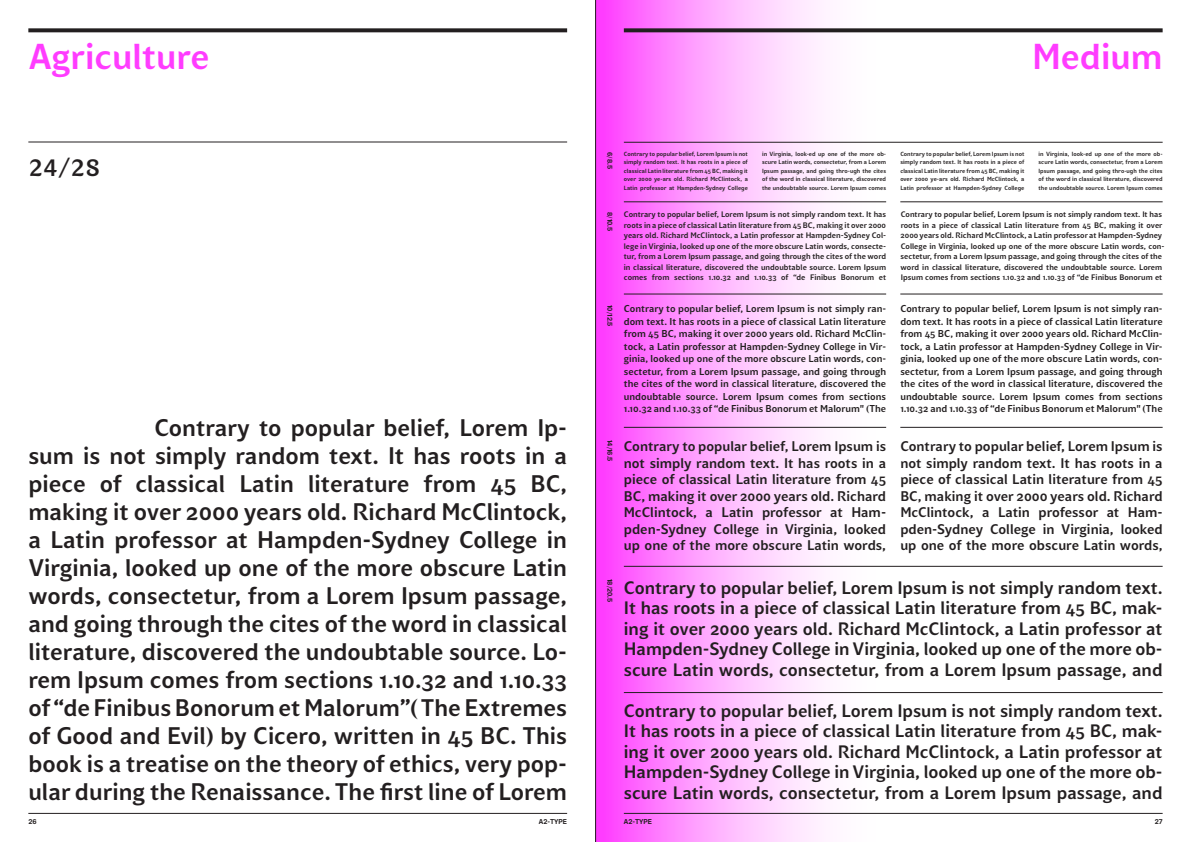
<style>
.page{position:relative;width:1191px;height:842px;background:#fff}
.page>*{position:absolute;margin:0;border:0;box-sizing:border-box;transform-origin:0 0}
.t1{font:500 36px "Agriculture";color:#ff3cff}
.t2{font:500 24px/28px "Agriculture";color:#231f20;text-align:justify}
.t3{font:500 18px/20.5px "Agriculture";color:#231f20;text-align:justify}
.t4{font:500 14px/16.5px "Agriculture";color:#231f20;text-align:justify}
.t5{font:500 10px/12.5px "Agriculture";color:#231f20;text-align:justify}
.t6{font:500 8px/10.5px "Agriculture";color:#231f20}
.t7{font:700 7px "New Rail Alphabet";color:#231f20}
.t8{font:500 6px/8.5px "Agriculture";color:#231f20;text-align:justify}
</style>
<div class="page">
<svg style="left:596px;top:0;width:290px;height:842px"></svg>
<hr style="left:28px;top:813px;width:539px;height:1px;background:#231f20">
<hr style="left:624px;top:813px;width:538px;height:1px;background:#231f20">
<svg style="left:624px;top:28px;width:538px;height:4px;background:#352f33"></svg>
<hr style="left:595px;top:0;width:1px;height:842px;background:#231f20">
<svg style="left:28px;top:28px;width:539px;height:4px;background:#353233"></svg>
<hr style="left:28px;top:142px;width:539px;height:1px;background:#231f20">
<hr style="left:624px;top:142px;width:538px;height:1px;background:#231f20">
<hr style="left:624px;top:202px;width:262px;height:1px;background:#231f20">
<hr style="left:900px;top:202px;width:262px;height:1px;background:#231f20">
<hr style="left:624px;top:294px;width:262px;height:1px;background:#231f20">
<hr style="left:900px;top:294px;width:262px;height:1px;background:#231f20">
<hr style="left:624px;top:427px;width:262px;height:1px;background:#231f20">
<hr style="left:900px;top:427px;width:262px;height:1px;background:#231f20">
<hr style="left:624px;top:566px;width:538px;height:1px;background:#231f20">
<hr style="left:624px;top:692px;width:538px;height:1px;background:#231f20">
<p class="t1" style="left:28px;top:34px;width:183px">Agriculture</p>
<p class="t1" style="left:1032px;top:34px;width:132px">Medium</p>
<p class="t2" style="left:28px;top:154px;width:73px">24/28</p>
<p class="t2" style="left:28px;top:413px;width:540px;text-indent:126px">Contrary to popular belief, Lorem Ip&shy;sum is not simply random text. It has roots in a piece of classical Latin literature from 45 BC, making it over 2000 years old. Richard McClintock, a Latin professor at Hampden-Sydney College in Virginia, looked up one of the more obscure Latin words, consectetur, from a Lorem Ipsum passage, and going through the cites of the word in classical literature, discovered the undoubtable source. Lo&shy;rem Ipsum comes from sections 1.10.32 and 1.10.33 of “de Finibus Bonorum et Malorum” (The Extremes of Good and Evil) by Cicero, written in 45 BC. This book is a treatise on the theory of ethics, very pop&shy;ular during the Renaissance. The first line of Lorem</p>
<p class="t7" style="left:614px;top:152px;width:18px;rotate:90deg">6/8.5</p>
<p class="t7" style="left:614px;top:212px;width:21px;rotate:90deg">8/10.5</p>
<p class="t7" style="left:614px;top:305px;width:23px;rotate:90deg">10/12.5</p>
<p class="t7" style="left:614px;top:440px;width:23px;rotate:90deg">14/16.5</p>
<p class="t7" style="left:614px;top:579px;width:25px;rotate:90deg">18/20.5</p>
<p class="t8" style="left:624px;top:149px;width:126px">Contrary to popular belief, Lorem Ipsum is not simply random text. It has roots in a piece of classical Latin literature from 45 BC, making it over 2000 ye-ars old. Richard McClintock, a Latin professor at Hampden-Sydney College</p>
<p class="t6" style="left:624px;top:209px;width:264px;text-align:justify">Contrary to popular belief, Lorem Ipsum is not simply random text. It has roots in a piece of classical Latin literature from 45 BC, making it over 2000 years old. Richard McClintock, a Latin professor at Hampden-Sydney Col&shy;lege in Virginia, looked up one of the more obscure Latin words, consecte&shy;tur, from a Lorem Ipsum passage, and going through the cites of the word in classical literature, discovered the undoubtable source. Lorem Ipsum comes from sections 1.10.32 and 1.10.33 of “de Finibus Bonorum et</p>
<p class="t8" style="left:762px;top:149px;width:126px">in Virginia, look-ed up one of the more ob&shy;scure Latin words, consectetur, from a Lorem Ipsum passage, and going thro-ugh the cites of the word in classical literature, discovered the undoubtable source. Lorem Ipsum comes</p>
<p class="t8" style="left:1038px;top:149px;width:126px">in Virginia, look-ed up one of the more ob&shy;scure Latin words, consectetur, from a Lorem Ipsum passage, and going thro-ugh the cites of the word in classical literature, discovered the undoubtable source. Lorem Ipsum comes</p>
<p class="t8" style="left:900px;top:149px;width:126px">Contrary to popular belief, Lorem Ipsum is not simply random text. It has roots in a piece of classical Latin literature from 45 BC, making it over 2000 ye-ars old. Richard McClintock, a Latin professor at Hampden-Sydney College</p>
<p class="t6" style="left:900px;top:209px;width:265px">Contrary to popular belief, Lorem Ipsum is not simply random text. It has roots in a piece of classical Latin literature from 45 BC, making it over 2000 years old. Richard McClintock, a Latin professor at Hampden-Sydney College in Virginia, looked up one of the more obscure Latin words, con&shy;sectetur, from a Lorem Ipsum passage, and going through the cites of the word in classical literature, discovered the undoubtable source. Lorem Ipsum comes from sections 1.10.32 and 1.10.33 of “de Finibus Bonorum et</p>
<p class="t5" style="left:624px;top:303px;width:264px">Contrary to popular belief, Lorem Ipsum is not simply ran&shy;dom text. It has roots in a piece of classical Latin literature from 45 BC, making it over 2000 years old. Richard McClin&shy;tock, a Latin professor at Hampden-Sydney College in Vir&shy;ginia, looked up one of the more obscure Latin words, con&shy;sectetur, from a Lorem Ipsum passage, and going through the cites of the word in classical literature, discovered the undoubtable source. Lorem Ipsum comes from sections 1.10.32 and 1.10.33 of “de Finibus Bonorum et Malorum" (The</p>
<p class="t5" style="left:900px;top:303px;width:264px">Contrary to popular belief, Lorem Ipsum is not simply ran&shy;dom text. It has roots in a piece of classical Latin literature from 45 BC, making it over 2000 years old. Richard McClin&shy;tock, a Latin professor at Hampden-Sydney College in Vir&shy;ginia, looked up one of the more obscure Latin words, con&shy;sectetur, from a Lorem Ipsum passage, and going through the cites of the word in classical literature, discovered the undoubtable source. Lorem Ipsum comes from sections 1.10.32 and 1.10.33 of “de Finibus Bonorum et Malorum" (The</p>
<p class="t4" style="left:624px;top:438px;width:264px">Contrary to popular belief, Lorem Ipsum is not simply random text. It has roots in a piece of classical Latin literature from 45<br>BC, making it over 2000 years old. Richard McClintock, a Latin professor at Ham&shy;pden-Sydney College in Virginia, looked up one of the more obscure Latin words,</p>
<p class="t4" style="left:900px;top:438px;width:264px">Contrary to popular belief, Lorem Ipsum is not simply random text. It has roots in a piece of classical Latin literature from 45<br>BC, making it over 2000 years old. Richard McClintock, a Latin professor at Ham&shy;pden-Sydney College in Virginia, looked up one of the more obscure Latin words,</p>
<p class="t3" style="left:624px;top:577px;width:540px">Contrary to popular belief, Lorem Ipsum is not simply random text.<br>It has roots in a piece of classical Latin literature from 45 BC, mak&shy;ing it over 2000 years old. Richard McClintock, a Latin professor at Hampden-Sydney College in Virginia, looked up one of the more ob&shy;scure Latin words, consectetur, from a Lorem Ipsum passage, and</p>
<p class="t3" style="left:624px;top:700px;width:540px">Contrary to popular belief, Lorem Ipsum is not simply random text.<br>It has roots in a piece of classical Latin literature from 45 BC, mak&shy;ing it over 2000 years old. Richard McClintock, a Latin professor at Hampden-Sydney College in Virginia, looked up one of the more ob&shy;scure Latin words, consectetur, from a Lorem Ipsum passage, and</p>
<p class="t7" style="left:28px;top:817px;width:10px">26</p>
<p class="t7" style="left:539px;top:817px;width:30px">A2-TYPE</p>
<p class="t7" style="left:624px;top:817px;width:30px">A2-TYPE</p>
<p class="t7" style="left:1155px;top:817px;width:9px">27</p>
</div>
